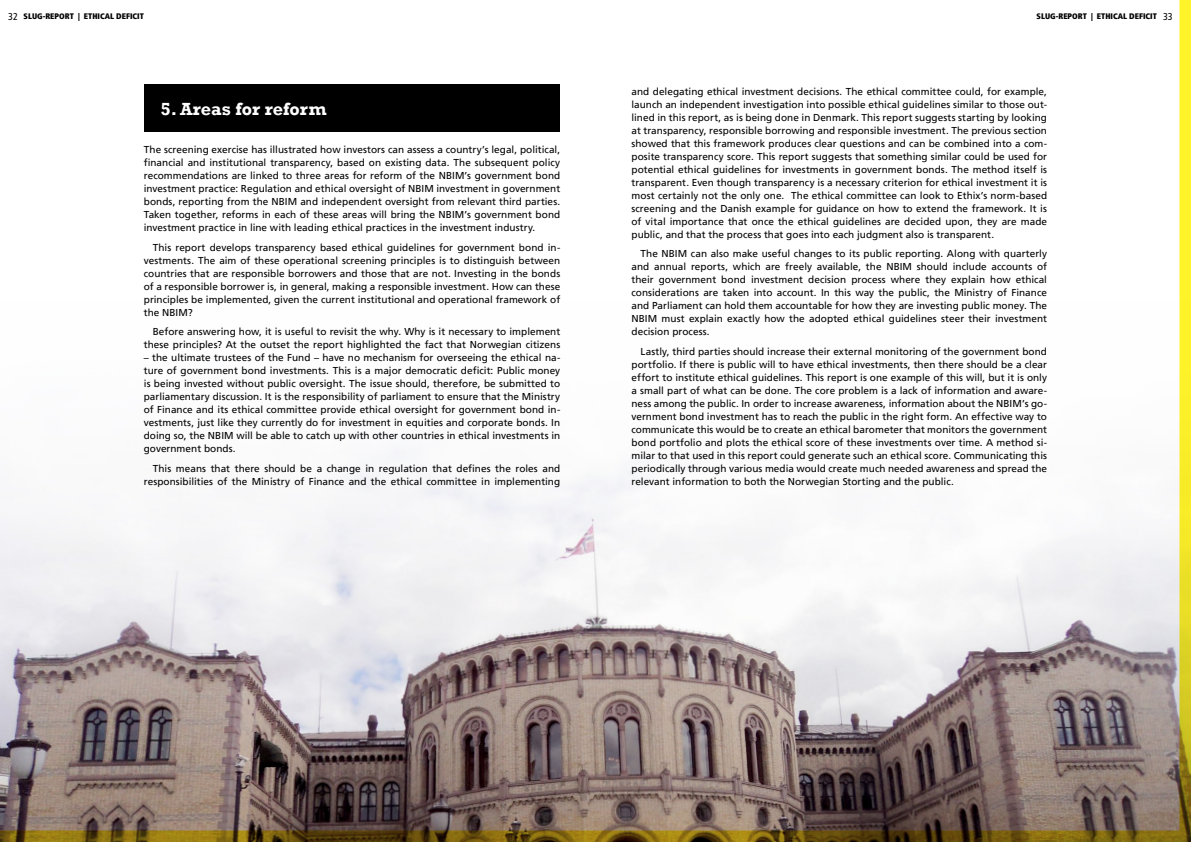
<style>
.page{position:relative;width:1191px;height:842px;background:#fff}
.page>*{position:absolute;margin:0;border:0;box-sizing:border-box;transform-origin:0 0}
.t1{font:700 18px "Rockwell";color:#fff}
.t2{font:10px/13px "Frutiger LT";color:#000;text-align:justify}
.t3{font:900 condensed 8px "Frutiger LT";color:#000}
.s1{font-weight:400;font-size:10px}
</style>
<div class="page">
<img style="left:0;top:301px;width:1191px;height:541px">
<div style="left:144px;top:84px;width:415px;height:48px;background:#000"></div>
<p class="t3" style="left:8px;top:12px;width:137px"><span class="s1">32</span> SLUG-REPORT | ETHICAL DEFICIT</p>
<p class="t3" style="left:1036px;top:11px;width:138px">SLUG-REPORT | ETHICAL DEFICIT <span class="s1">33</span></p>
<h1 class="t1" style="left:161px;top:98px;width:167px">5. Areas for reform</h1>
<p class="t2" style="left:144px;top:143px;width:418px">The screening exercise has illustrated how investors can assess a country’s legal, political, financial and institutional transparency, based on existing data. The subsequent policy recommendations are linked to three areas for reform of the NBIM’s government bond investment practice: Regulation and ethical oversight of NBIM investment in government bonds, reporting from the NBIM and independent oversight from relevant third parties.<br>Taken together, reforms in each of these areas will bring the NBIM’s government bond investment practice in line with leading ethical practices in the investment industry.</p>
<p class="t2" style="left:144px;top:241px;width:418px;text-indent:9px">This report develops transparency based ethical guidelines for government bond in&shy;vestments. The aim of these operational screening principles is to distinguish between countries that are responsible borrowers and those that are not. Investing in the bonds of a responsible borrower is, in general, making a responsible investment. How can these principles be implemented, given the current institutional and operational framework of the NBIM?</p>
<p class="t2" style="left:144px;top:325px;width:418px;text-align:right">Before answering how, it is useful to revisit the why. Why is it necessary to implement these principles? At the outset the report highlighted the fact that Norwegian citizens</p>
<p class="t2" style="left:144px;top:351px;width:418px">– the ultimate trustees of the Fund – have no mechanism for overseeing the ethical na&shy;ture of government bond investments. This is a major democratic deficit: Public money is being invested without public oversight. The issue should, therefore, be submitted to parliamentary discussion. It is the responsibility of parliament to ensure that the Ministry of Finance and its ethical committee provide ethical oversight for government bond in&shy;vestments, just like they currently do for investment in equities and corporate bonds. In doing so, the NBIM will be able to catch up with other countries in ethical investments in government bonds.</p>
<p class="t2" style="left:144px;top:462px;width:418px;text-align:right">This means that there should be a change in regulation that defines the roles and responsibilities of the Ministry of Finance and the ethical committee in implementing</p>
<p class="t2" style="left:631px;top:85px;width:417px">and delegating ethical investment decisions. The ethical committee could, for example, launch an independent investigation into possible ethical guidelines similar to those out&shy;lined in this report, as is being done in Denmark. This report suggests starting by looking at transparency, responsible borrowing and responsible investment. The previous section showed that this framework produces clear questions and can be combined into a com&shy;posite transparency score. This report suggests that something similar could be used for potential ethical guidelines for investments in government bonds. The method itself is transparent. Even though transparency is a necessary criterion for ethical investment it is most certainly not the only one. The ethical committee can look to Ethix’s norm-based screening and the Danish example for guidance on how to extend the framework. It is of vital importance that once the ethical guidelines are decided upon, they are made public, and that the process that goes into each judgment also is transparent.</p>
<p class="t2" style="left:631px;top:247px;width:417px;text-indent:9px">The NBIM can also make useful changes to its public reporting. Along with quarterly and annual reports, which are freely available, the NBIM should include accounts of their government bond investment decision process where they explain how ethical considerations are taken into account. In this way the public, the Ministry of Finance and Parliament can hold them accountable for how they are investing public money. The NBIM must explain exactly how the adopted ethical guidelines steer their investment decision process.</p>
<p class="t2" style="left:631px;top:345px;width:417px;text-indent:9px">Lastly, third parties should increase their external monitoring of the government bond portfolio. If there is public will to have ethical investments, then there should be a clear effort to institute ethical guidelines. This report is one example of this will, but it is only a small part of what can be done. The core problem is a lack of information and aware&shy;ness among the public. In order to increase awareness, information about the NBIM’s go&shy;vernment bond investment has to reach the public in the right form. An effective way to communicate this would be to create an ethical barometer that monitors the government bond portfolio and plots the ethical score of these investments over time. A method si&shy;milar to that used in this report could generate such an ethical score. Communicating this periodically through various media would create much needed awareness and spread the relevant information to both the Norwegian Storting and the public.</p>
</div>
